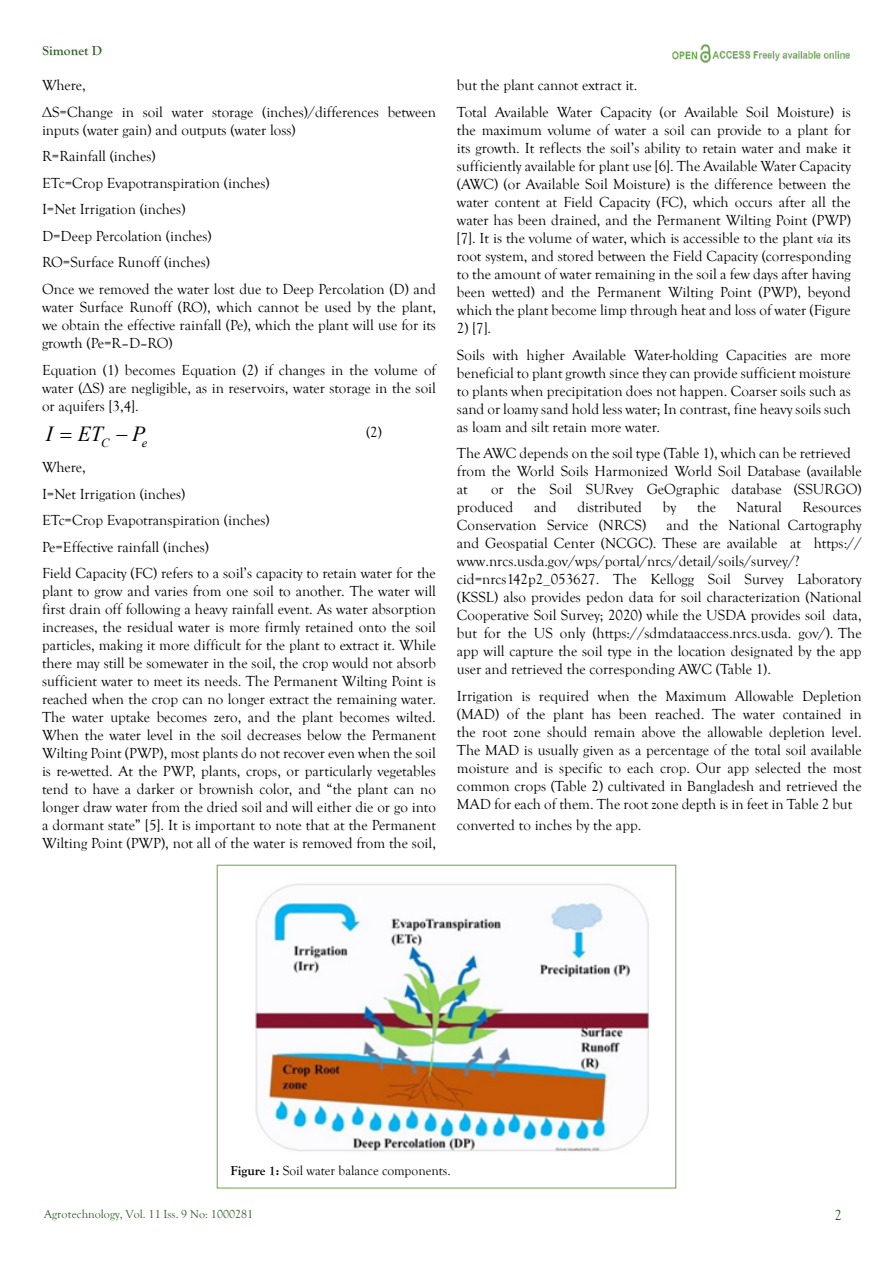
<style>
.page{position:relative;width:893px;height:1263px;background:#fff}
.page>*{position:absolute;margin:0;border:0;box-sizing:border-box;transform-origin:0 0}
.t1{font:italic 21.45px "Times New Roman";color:#000}
.t2{font:15px/18px "Goudy Old Style T";color:#000}
.t3{font:15px "Goudy Old Style T";color:#2f5b28}
.t4{font:13.5px "Goudy Old Style T";color:#000}
.t5{font:700 13.5px "Goudy Old Style T";color:#2f5b28}
.t6{font:italic 12.45px "Times New Roman";color:#000}
.t7{font:12px "Goudy Old Style T";color:#2f5b28}
.s1{font-style:italic}
.s2{font-weight:700}
</style>
<div class="page">
<img style="left:672px;top:44px;width:178px;height:19px">
<div style="left:217px;top:865px;width:459px;height:323px;border:1px solid #67a747"></div>
<img style="left:255px;top:883px;width:394px;height:269px">
<p class="t5" style="left:43px;top:43px;width:61px">Simonet D</p>
<p class="t2" style="left:42px;top:73px;width:395px;line-height:26.5px">Where,<br>ΔS=Change in soil water storage (inches)/differences between</p>
<p class="t2" style="left:42px;top:117px;width:395px;line-height:26.5px">inputs (water gain) and outputs (water loss)<br>R=Rainfall (inches)<br>ETc=Crop Evapotranspiration (inches)<br>I=Net Irrigation (inches)<br>D=Deep Percolation (inches)<br>RO=Surface Runoff (inches)<br>Once we removed the water lost due to Deep Percolation (D) and</p>
<p class="t2" style="left:42px;top:298px;width:395px;text-align:justify">water Surface Runoff (RO), which cannot be used by the plant, we obtain the effective rainfall (Pe), which the plant will use for its growth (Pe=R–D–RO)</p>
<p class="t2" style="left:42px;top:361px;width:395px;text-align:justify">Equation (1) becomes Equation (2) if changes in the volume of water (ΔS) are negligible, as in reservoirs, water storage in the soil or aquifers [3,4].</p>
<p class="t6" style="left:101px;top:434px;width:10px">C</p>
<p class="t6" style="left:142px;top:434px;width:7px">e</p>
<h1 class="t1" style="left:46px;top:419px;width:58px">I ET</h1>
<h1 class="t1" style="left:116px;top:419px;width:31px">−P</h1>
<p class="t2" style="left:366px;top:423px;width:17px">(2)</p>
<p class="t2" style="left:42px;top:454px;width:395px;line-height:26.5px">Where,<br>I=Net Irrigation (inches)<br>ETc=Crop Evapotranspiration (inches)<br>Pe=Effective rainfall (inches)<br>Field Capacity (FC) refers to a soil’s capacity to retain water for the</p>
<p class="t2" style="left:42px;top:582px;width:395px;text-align:justify">plant to grow and varies from one soil to another. The water will first drain off following a heavy rainfall event. As water absorption increases, the residual water is more firmly retained onto the soil particles, making it more difficult for the plant to extract it. While there may still be somewater in the soil, the crop would not absorb sufficient water to meet its needs. The Permanent Wilting Point is reached when the crop can no longer extract the remaining water.<br>The water uptake becomes zero, and the plant becomes wilted.<br>When the water level in the soil decreases below the Permanent Wilting Point (PWP), most plants do not recover even when the soil is re-wetted. At the PWP, plants, crops, or particularly vegetables tend to have a darker or brownish color, and “the plant can no longer draw water from the dried soil and will either die or go into a dormant state” [5]. It is important to note that at the Permanent Wilting Point (PWP), not all of the water is removed from the soil,</p>
<p class="t2" style="left:457px;top:73px;width:395px;line-height:26.5px">but the plant cannot extract it.<br>Total Available Water Capacity (or Available Soil Moisture) is</p>
<p class="t2" style="left:457px;top:121px;width:396px;text-align:justify">the maximum volume of water a soil can provide to a plant for its growth. It reflects the soil’s ability to retain water and make it sufficiently available for plant use [6]. The Available Water Capacity (AWC) (or Available Soil Moisture) is the difference between the water content at Field Capacity (FC), which occurs after all the water has been drained, and the Permanent Wilting Point (PWP) [7]. It is the volume of water, which is accessible to the plant <span class="s1">via</span> its root system, and stored between the Field Capacity (corresponding to the amount of water remaining in the soil a few days after having been wetted) and the Permanent Wilting Point (PWP), beyond which the plant become limp through heat and loss of water (Figure</p>
<p class="t2" style="left:457px;top:315px;width:395px;line-height:26.5px">2) [7].<br>Soils with higher Available Water-holding Capacities are more</p>
<p class="t2" style="left:457px;top:364px;width:396px;text-align:justify">beneficial to plant growth since they can provide sufficient moisture to plants when precipitation does not happen. Coarser soils such as sand or loamy sand hold less water; In contrast, fine heavy soils such as loam and silt retain more water.</p>
<p class="t2" style="left:457px;top:444px;width:406px">The AWC depends on the soil type (Table 1), which can be retrieved from the World Soils Harmonized World Soil Database (available at</p>
<p class="t2" style="left:457px;top:480px;width:406px;text-indent:34px">or the Soil SURvey GeOgraphic database (SSURGO) produced</p>
<p class="t2" style="left:534px;top:498px;width:24px">and</p>
<p class="t2" style="left:577px;top:498px;width:66px">distributed</p>
<p class="t2" style="left:663px;top:498px;width:15px">by</p>
<p class="t2" style="left:697px;top:498px;width:20px">the</p>
<p class="t2" style="left:737px;top:498px;width:47px">Natural</p>
<p class="t2" style="left:802px;top:498px;width:61px">Resources</p>
<p class="t2" style="left:457px;top:516px;width:191px">Conservation Service (NRCS)</p>
<p class="t2" style="left:457px;top:516px;width:406px;text-indent:210px">and the National Cartography and Geospatial Center (NCGC). These are available at https:// www.nrcs.usda.gov/wps/portal/nrcs/detail/soils/survey/? cid=nrcs142p2_053627. The Kellogg Soil Survey Laboratory (KSSL) also provides pedon data for soil characterization (National Cooperative Soil Survey; 2020) while the USDA provides soil data, but for the US only (https://sdmdataaccess.nrcs.usda. gov/). The app will capture the soil type in the location designated by the app user and retrieved the corresponding AWC (Table 1).</p>
<p class="t2" style="left:457px;top:687px;width:406px;text-align:justify">Irrigation is required when the Maximum Allowable Depletion (MAD) of the plant has been reached. The water contained in the root zone should remain above the allowable depletion level.<br>The MAD is usually given as a percentage of the total soil available moisture and is specific to each crop. Our app selected the most common crops (Table 2) cultivated in Bangladesh and retrieved the MAD for each of them. The root zone depth is in feet in Table 2 but</p>
<p class="t2" style="left:457px;top:816px;width:186px">converted to inches by the app.</p>
<p class="t4" style="left:230px;top:1163px;width:222px"><span class="s2">Figure 1:</span> Soil water balance components.</p>
<p class="t7" style="left:44px;top:1207px;width:211px">Agrotechnology, Vol. 11 Iss. 9 No: 1000281</p>
<p class="t3" style="left:834px;top:1207px;width:9px">2</p>
</div>
